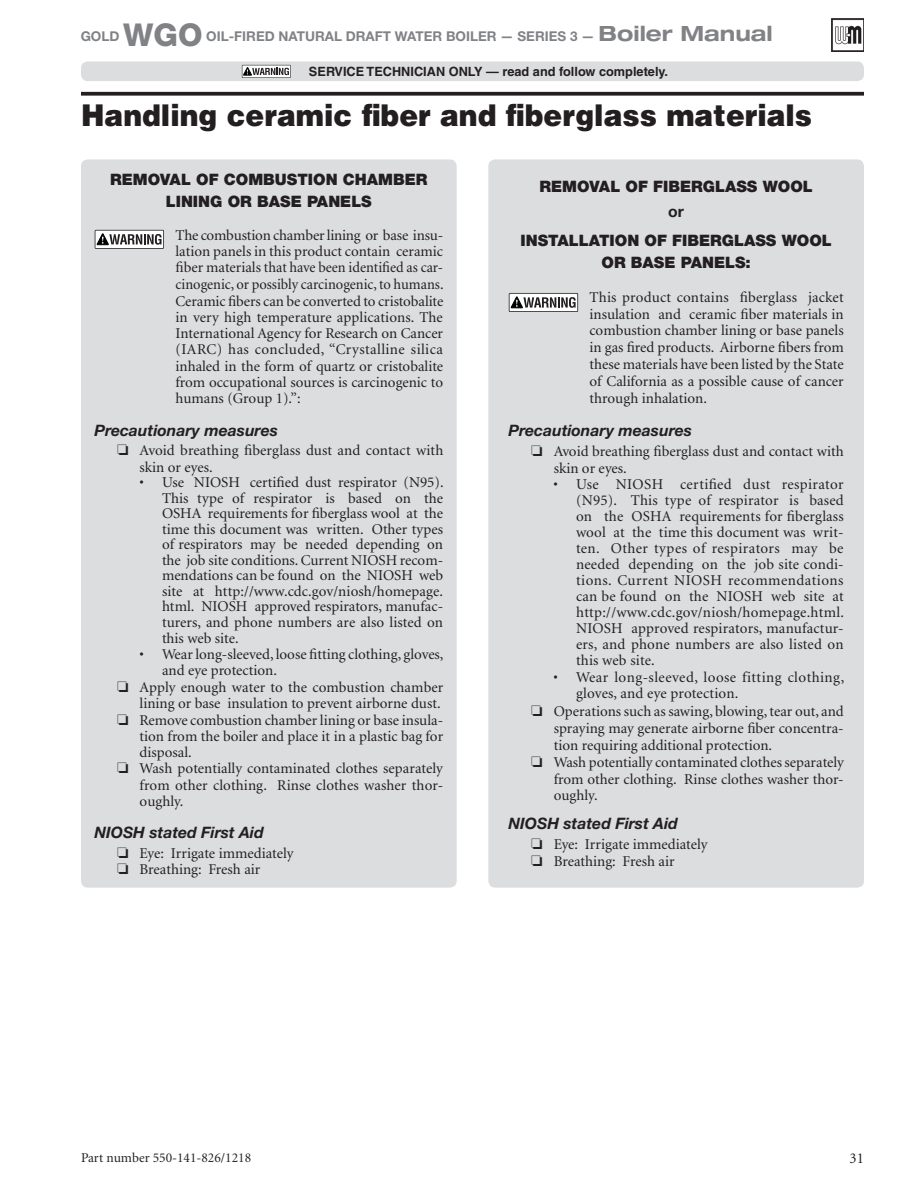
<style>
.page{position:relative;width:918px;height:1188px;background:#fff}
.page>*{position:absolute;margin:0;border:0;box-sizing:border-box;transform-origin:0 0}
.t1{font:800 31.5px "Helvetica Neue";color:#808285}
.t2{font:900 30px "Helvetica";color:#231f20;scale:.94 1}
.t3{font:900 15.75px/21.6px "Helvetica Neue";color:#231f20;text-align:center}
.t4{font:italic 700 15.75px "Helvetica Neue";color:#231f20}
.t5{font:700 15.75px "Helvetica Neue";color:#231f20}
.t6{font:15px/16.4px "Minion";color:#231f20}
.t7{font:15px/16px "Minion";letter-spacing:.03em;color:#231f20}
.t8{font:700 13.5px "Helvetica Neue";color:#808285}
.t9{font:13.5px "Minion";color:#231f20}
.t10{font:700 12.75px "Helvetica";color:#231f20}
.s1{font-stretch:expanded;font-size:21px}
</style>
<div class="page">
<div style="left:81px;top:61px;width:783px;height:20px;background:#dcdddf;border-radius:7px"></div>
<svg style="left:242px;top:65px;width:49px;height:13px"></svg>
<svg style="left:81px;top:92px;width:783px;height:4px;background:#383435"></svg>
<div style="left:81px;top:159px;width:376px;height:729px;background:#dcdddf;border-radius:7px"></div>
<svg style="left:95px;top:230px;width:69px;height:19px"></svg>
<div style="left:488px;top:159px;width:376px;height:729px;background:#dcdddf;border-radius:7px"></div>
<svg style="left:509px;top:293px;width:69px;height:19px"></svg>
<img style="left:831px;top:18px;width:33px;height:33px">
<p class="t8" style="left:81px;top:28px;width:40px">GOLD</p>
<h1 class="t1" style="left:123px;top:16px;width:81px">WGO</h1>
<p class="t8" style="left:206px;top:28px;width:568px">OIL-FIRED NATURAL DRAFT WATER BOILER — SERIES 3 — <span class="s1">Boiler Manual</span></p>
<p class="t10" style="left:309px;top:64px;width:361px">SERVICE TECHNICIAN ONLY — read and follow completely.</p>
<h2 class="t2" style="left:81px;top:96px;width:779px">Handling ceramic fiber and fiberglass materials</h2>
<p class="t3" style="left:110px;top:169px;width:319px">REMOVAL OF COMBUSTION CHAMBER<br>LINING OR BASE PANELS</p>
<p class="t6" style="left:175px;top:227px;width:270px;text-align:justify">The combustion chamber lining or base insu&shy;lation panels in this product contain ceramic fiber materials that have been identified as car&shy;cinogenic, or possibly carcinogenic, to humans.<br>Ceramic fibers can be converted to cristobalite in very high temperature applications. The International Agency for Research on Cancer (IARC) has concluded, “Crystalline silica inhaled in the form of quartz or cristobalite from occupational sources is carcinogenic to humans (Group 1).”:</p>
<p class="t4" style="left:94px;top:420px;width:185px">Precautionary measures</p>
<p class="t6" style="left:140px;top:443px;width:305px;text-indent:-22px">❏ Avoid breathing fiberglass dust and contact with skin or eyes.</p>
<p class="t6" style="left:162px;top:475px;width:283px;line-height:15.5px;text-align:justify;text-indent:-22px">• Use NIOSH certified dust respirator (N95).<br>This type of respirator is based on the OSHA requirements for fiberglass wool at the time this document was written. Other types of respirators may be needed depending on the job site conditions. Current NIOSH recom&shy;mendations can be found on the NIOSH web site at http://www.cdc.gov/niosh/homepage. html. NIOSH approved respirators, manufac&shy;turers, and phone numbers are also listed on this web site.</p>
<p class="t6" style="left:162px;top:647px;width:283px;line-height:15.6px;text-indent:-22px">• Wear long-sleeved, loose fitting clothing, gloves, and eye protection.</p>
<p class="t6" style="left:117px;top:680px;width:328px">❏ Apply enough water to the combustion chamber</p>
<p class="t6" style="left:140px;top:696px;width:303px">lining or base insulation to prevent airborne dust.</p>
<p class="t6" style="left:117px;top:712px;width:328px">❏ Remove combustion chamber lining or base insula-</p>
<p class="t6" style="left:140px;top:728px;width:305px">tion from the boiler and place it in a plastic bag for</p>
<p class="t6" style="left:140px;top:745px;width:54px">disposal.</p>
<p class="t6" style="left:117px;top:761px;width:327px">❏ Wash potentially contaminated clothes separately</p>
<p class="t6" style="left:140px;top:777px;width:305px">from other clothing. Rinse clothes washer thor-</p>
<p class="t6" style="left:140px;top:793px;width:45px">oughly.</p>
<p class="t4" style="left:94px;top:823px;width:171px">NIOSH stated First Aid</p>
<p class="t6" style="left:117px;top:845px;width:178px">❏ Eye: Irrigate immediately ❏ Breathing: Fresh air</p>
<p class="t3" style="left:539px;top:175px;width:275px">REMOVAL OF FIBERGLASS WOOL</p>
<p class="t5" style="left:668px;top:202px;width:17px">or</p>
<p class="t3" style="left:520px;top:229px;width:313px;line-height:22px">INSTALLATION OF FIBERGLASS WOOL<br>OR BASE PANELS:</p>
<p class="t6" style="left:590px;top:289px;width:256px;line-height:16.8px;text-align:justify">This product contains fiberglass jacket insulation and ceramic fiber materials in combustion chamber lining or base panels in gas fired products. Airborne fibers from these materials have been listed by the State of California as a possible cause of cancer through inhalation.</p>
<p class="t4" style="left:509px;top:420px;width:185px">Precautionary measures</p>
<p class="t6" style="left:554px;top:443px;width:292px;line-height:16.8px;text-indent:-22px">❏ Avoid breathing fiberglass dust and contact with skin or eyes.</p>
<p class="t6" style="left:576px;top:476px;width:270px;text-align:justify;text-indent:-22px">• Use NIOSH certified dust respirator (N95). This type of respirator is based on the OSHA requirements for fiberglass wool at the time this document was writ&shy;ten. Other types of respirators may be needed depending on the job site condi&shy;tions. Current NIOSH recommendations can be found on the NIOSH web site at http://www.cdc.gov/niosh/homepage.html.<br>NIOSH approved respirators, manufactur&shy;ers, and phone numbers are also listed on this web site.</p>
<p class="t7" style="left:576px;top:670px;width:270px;text-indent:-22px">• Wear long-sleeved, loose fitting clothing, gloves, and eye protection.</p>
<p class="t6" style="left:531px;top:704px;width:314px">❏ Operations such as sawing, blowing, tear out, and</p>
<p class="t6" style="left:554px;top:721px;width:292px">spraying may generate airborne fiber concentra-</p>
<p class="t6" style="left:554px;top:737px;width:220px">tion requiring additional protection.</p>
<p class="t6" style="left:531px;top:754px;width:314px">❏ Wash potentially contaminated clothes separately</p>
<p class="t6" style="left:554px;top:771px;width:292px">from other clothing. Rinse clothes washer thor-</p>
<p class="t6" style="left:554px;top:788px;width:45px">oughly.</p>
<p class="t4" style="left:509px;top:814px;width:171px">NIOSH stated First Aid</p>
<p class="t6" style="left:531px;top:837px;width:178px;line-height:16.8px">❏ Eye: Irrigate immediately ❏ Breathing: Fresh air</p>
<p class="t9" style="left:81px;top:1151px;width:172px">Part number 550-141-826/1218</p>
<p class="t6" style="left:850px;top:1150px;width:16px">31</p>
</div>
